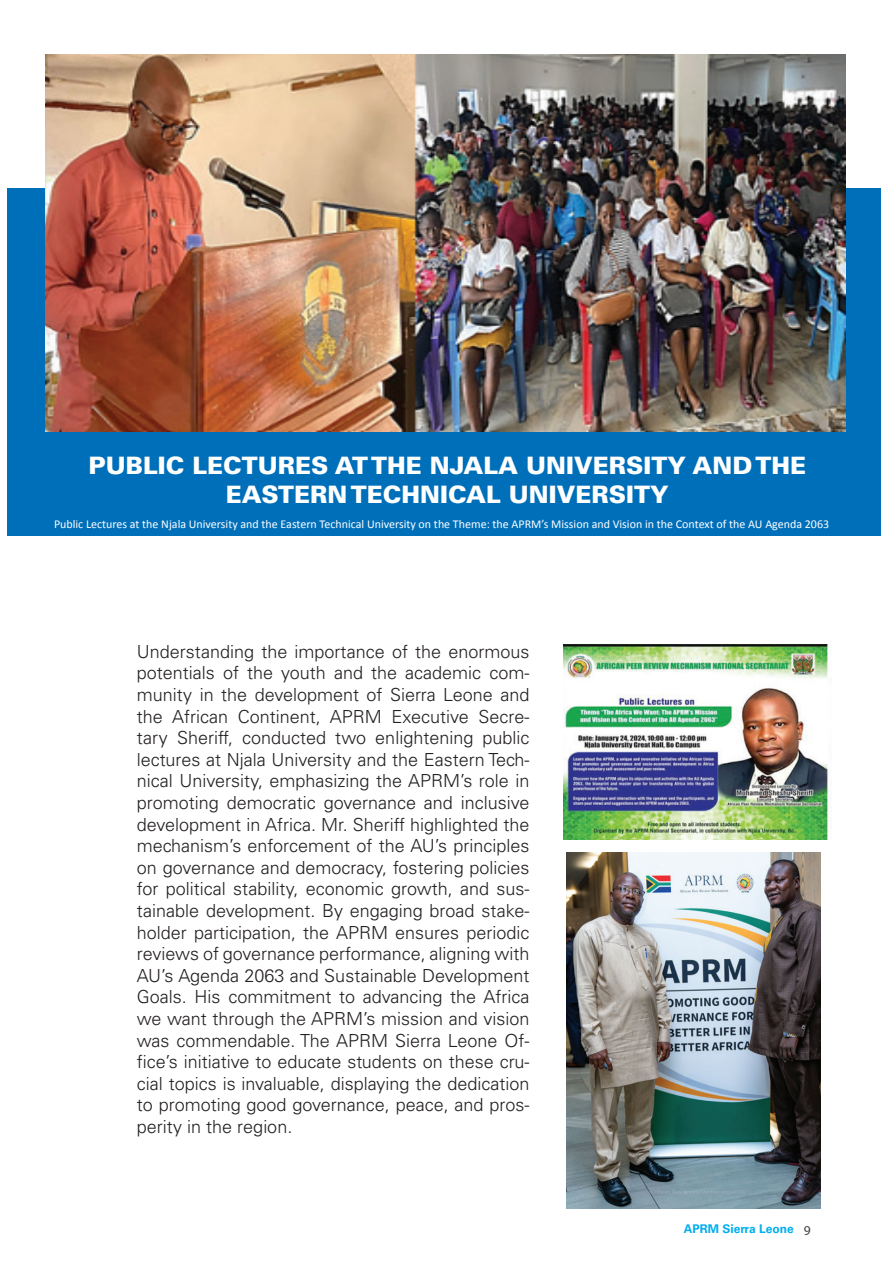
<style>
.page{position:relative;width:893px;height:1263px;background:#fff}
.page>*{position:absolute;margin:0;border:0;box-sizing:border-box;transform-origin:0 0}
.t1{font:900 24px/28.8px "Univers";color:#fff;text-align:center}
.t2{font:300 18px/21.6px "Univers";color:#231f20;text-align:justify}
.t3{font:12px "Calibri";color:#fff}
.t4{font:700 12px "Univers";color:#00aeef}
.s1{font-family:"Myriad Pro";font-weight:400;font-size:13.5px;color:#3e3e3f}
</style>
<div class="page">
<div style="left:7px;top:189px;width:873px;height:347px;background:#006fba"></div>
<img style="left:46px;top:54px;width:799px;height:378px">
<img style="left:564px;top:645px;width:268px;height:194px">
<img style="left:566px;top:853px;width:255px;height:356px">
<h1 class="t1" style="left:89px;top:451px;width:719px">PUBLIC LECTURES AT THE NJALA UNIVERSITY AND THE<br>EASTERN TECHNICAL UNIVERSITY</h1>
<p class="t3" style="left:54px;top:516px;width:777px">Public Lectures at the Njala University and the Eastern Technical University on the Theme: the APRM’s Mission and Vision in the Context of the AU Agenda 2063</p>
<p class="t2" style="left:137px;top:641px;width:394px">Understanding the importance of the enormous potentials of the youth and the academic com&shy;munity in the development of Sierra Leone and the African Continent, APRM Executive Secre&shy;tary Sheriff, conducted two enlightening public lectures at Njala University and the Eastern Tech&shy;nical University, emphasizing the APRM’s role in promoting democratic governance and inclusive development in Africa. Mr. Sheriff highlighted the mechanism’s enforcement of the AU’s principles on governance and democracy, fostering policies for political stability, economic growth, and sus&shy;tainable development. By engaging broad stake&shy;holder participation, the APRM ensures periodic reviews of governance performance, aligning with AU’s Agenda 2063 and Sustainable Development Goals. His commitment to advancing the Africa we want through the APRM’s mission and vision was commendable. The APRM Sierra Leone Of&shy;fice’s initiative to educate students on these cru&shy;cial topics is invaluable, displaying the dedication to promoting good governance, peace, and pros&shy;perity in the region.</p>
<p class="t4" style="left:684px;top:1221px;width:128px">APRM Sierra Leone <span class="s1">9</span></p>
</div>
